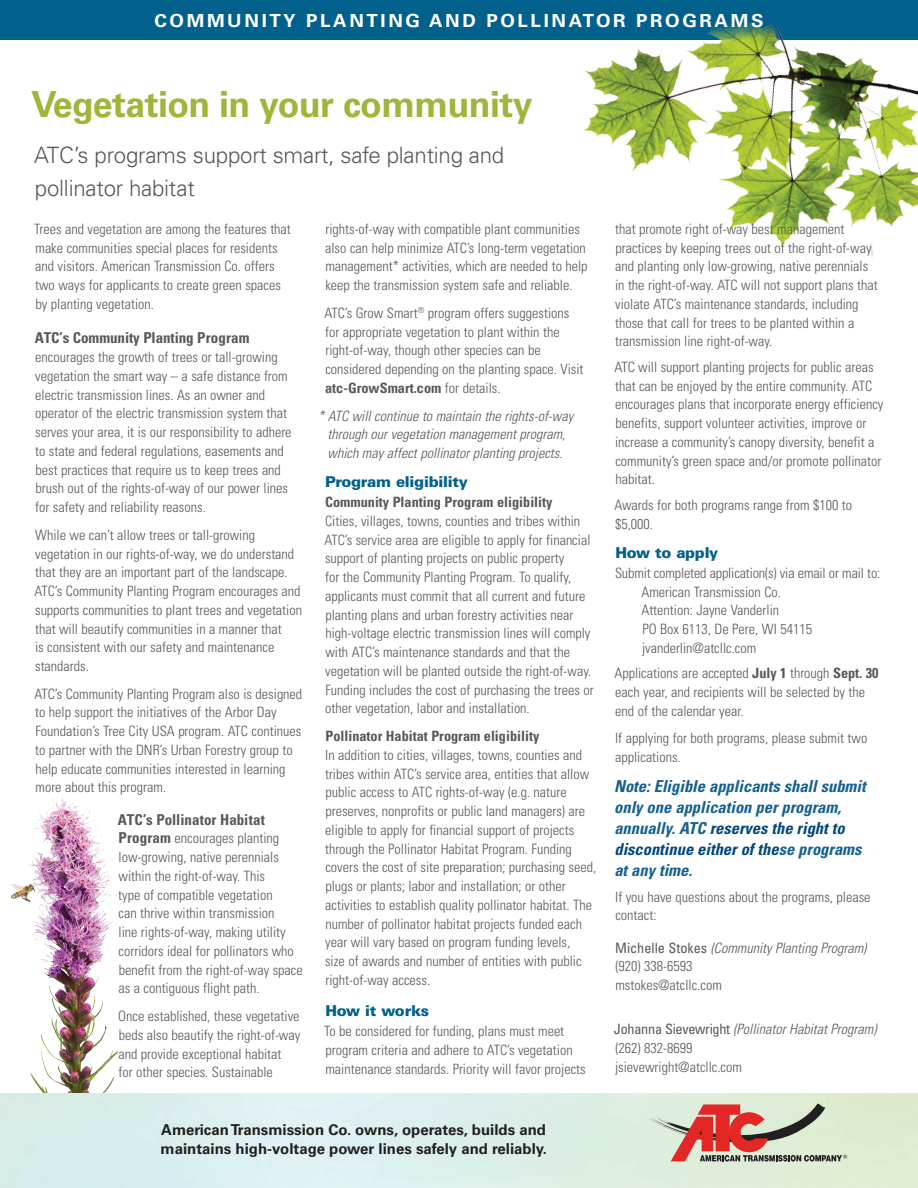
<style>
.page{position:relative;width:918px;height:1188px;background:#fff}
.page>*{position:absolute;margin:0;border:0;box-sizing:border-box;transform-origin:0 0}
.t1{font:700 36px "Univers LT Std";letter-spacing:-.015em;color:#a2b43a}
.t2{font:300 22.5px/33px "Univers LT Std";letter-spacing:-.01em;color:#57585a}
.t3{font:700 18px "Univers LT Std";letter-spacing:.14em;color:#fff;scale:1.04 1}
.t4{font:italic 700 condensed 16.5px/21px "Univers LT Std";color:#156090}
.t5{font:700 15px/19.5px "Univers LT Std";color:#231f20}
.t6{font:700 condensed 15px "Univers LT Std";letter-spacing:-.005em;color:#57585a}
.t7{font:900 15px "Univers LT Std";letter-spacing:-.02em;color:#01618c}
.t8{font:300 condensed 14.25px/18.8px "Univers LT Std";color:#57585a}
.t9{font:italic 300 condensed 14.25px/18.8px "Univers LT Std";color:#57585a;text-align:center}
.t10{font:700 condensed 14.25px "Univers LT Std";color:#57585a}
.s1{font-weight:700;font-size:15px}
.s2{font-weight:700}
.s3{color:#00497b}
.s4{font-weight:400}
.s5{font-style:italic}
</style>
<div class="page">
<img style="left:6px;top:798px;width:112px;height:296px">
<svg style="left:650px;top:1103px;width:197px;height:59px;background:#c8a597"></svg>
<div style="left:0;top:0;width:918px;height:39px;background:#01618c"></div>
<img style="left:573px;top:20px;width:345px;height:238px">
<p class="t3" style="left:154px;top:10px;width:587px">COMMUNITY PLANTING AND POLLINATOR PROGRAMS</p>
<h1 class="t1" style="left:31px;top:83px;width:503px">Vegetation in your community</h1>
<h2 class="t2" style="left:34px;top:139px;width:472px">ATC’s programs support smart, safe planting and pollinator habitat</h2>
<p class="t8" style="left:34px;top:220px;width:258px">Trees and vegetation are among the features that make communities special places for residents and visitors. American Transmission Co. offers two ways for applicants to create green spaces by planting vegetation.</p>
<p class="t6" style="left:35px;top:329px;width:216px">ATC’s Community Planting Program</p>
<p class="t8" style="left:35px;top:348px;width:258px">encourages the growth of trees or tall‑growing vegetation the smart way – a safe distance from electric transmission lines. As an owner and operator of the electric transmission system that serves your area, it is our responsibility to adhere to state and federal regulations, easements and best practices that require us to keep trees and brush out of the rights‑of‑way of our power lines for safety and reliability reasons.</p>
<p class="t8" style="left:34px;top:525px;width:269px">While we can’t allow trees or tall‑growing vegetation in our rights‑of‑way, we do understand that they are an important part of the landscape.<br>ATC’s Community Planting Program encourages and supports communities to plant trees and vegetation that will beautify communities in a manner that<br>is consistent with our safety and maintenance standards.</p>
<p class="t8" style="left:34px;top:684px;width:269px">ATC’s Community Planting Program also is designed to help support the initiatives of the Arbor Day Foundation’s Tree City USA program. ATC continues to partner with the DNR’s Urban Forestry group to help educate communities interested in learning more about this program.</p>
<p class="t6" style="left:118px;top:810px;width:149px">ATC’s Pollinator Habitat</p>
<p class="t8" style="left:118px;top:829px;width:186px"><span class="s1">Program</span> encourages planting low‑growing, native perennials within the right‑of‑way. This<br>type of compatible vegetation<br>can thrive within transmission<br>line rights‑of‑way, making utility corridors ideal for pollinators who benefit from the right‑of‑way space as a contiguous flight path.</p>
<p class="t8" style="left:118px;top:1007px;width:184px">Once established, these vegetative beds also beautify the right‑of‑way and provide exceptional habitat<br>for other species. Sustainable</p>
<p class="t8" style="left:325px;top:220px;width:264px">rights‑of‑way with compatible plant communities also can help minimize ATC’s long‑term vegetation management* activities, which are needed to help keep the transmission system safe and reliable.</p>
<p class="t8" style="left:324px;top:303px;width:261px">ATC’s Grow Smart<sup>®</sup> program offers suggestions for appropriate vegetation to plant within the right‑of‑way, though other species can be considered depending on the planting space. Visit <span class="s2">atc‑GrowSmart.com</span> for details.</p>
<p class="t9" style="left:318px;top:406px;width:257px">* ATC will continue to maintain the rights‑of‑way through our vegetation management program, which may affect pollinator planting projects.</p>
<p class="t7" style="left:325px;top:472px;width:144px">Program eligibility</p>
<p class="t10" style="left:325px;top:493px;width:229px">Community Planting Program eligibility</p>
<p class="t8" style="left:324px;top:512px;width:271px">Cities, villages, towns, counties and tribes within ATC’s service area are eligible to apply for financial support of planting projects on public property<br>for the Community Planting Program. To qualify, applicants must commit that all current and future planting plans and urban forestry activities near high‑voltage electric transmission lines will comply with ATC’s maintenance standards and that the vegetation will be planted outside the right‑of‑way.<br>Funding includes the cost of purchasing the trees or other vegetation, labor and installation.</p>
<p class="t10" style="left:325px;top:727px;width:215px">Pollinator Habitat Program eligibility</p>
<p class="t8" style="left:325px;top:745px;width:273px">In addition to cities, villages, towns, counties and tribes within ATC’s service area, entities that allow public access to ATC rights‑of‑way (e.g. nature preserves, nonprofits or public land managers) are eligible to apply for financial support of projects through the Pollinator Habitat Program. Funding covers the cost of site preparation; purchasing seed, plugs or plants; labor and installation; or other activities to establish quality pollinator habitat. The number of pollinator habitat projects funded each year will vary based on program funding levels,<br>size of awards and number of entities with public right‑of‑way access.</p>
<p class="t7" style="left:325px;top:1001px;width:105px">How it works</p>
<p class="t8" style="left:324px;top:1022px;width:263px">To be considered for funding, plans must meet program criteria and adhere to ATC’s vegetation maintenance standards. Priority will favor projects</p>
<p class="t5" style="left:161px;top:1120px;width:388px">American Transmission Co. owns, operates, builds and maintains high‑voltage power lines safely and reliably.</p>
<p class="t8" style="left:615px;top:220px;width:264px">that promote right of‑way best management practices by keeping trees out of the right‑of‑way and planting only low‑growing, native perennials in the right‑of‑way. ATC will not support plans that violate ATC’s maintenance standards, including those that call for trees to be planted within a transmission line right‑of‑way.</p>
<p class="t8" style="left:614px;top:358px;width:271px">ATC will support planting projects for public areas that can be enjoyed by the entire community. ATC encourages plans that incorporate energy efficiency benefits, support volunteer activities, improve or increase a community’s canopy diversity, benefit a community’s green space and/or promote pollinator habitat.</p>
<p class="t8" style="left:614px;top:496px;width:239px">Awards for both programs range from $100 to $5,000.</p>
<p class="t7" style="left:615px;top:543px;width:104px">How to apply</p>
<p class="t8" style="left:641px;top:563px;width:240px;text-indent:-26px">Submit completed application(s) via email or mail to:<br>American Transmission Co.<br>Attention: Jayne Vanderlin<br>PO Box 6113, De Pere, WI 54115 jvanderlin@atcllc.com</p>
<p class="t8" style="left:614px;top:664px;width:266px">Applications are accepted <span class="s2">July 1</span> through <span class="s2">Sept. 30 </span>each year, and recipients will be selected by the end of the calendar year.</p>
<p class="t8" style="left:615px;top:729px;width:254px">If applying for both programs, please submit two applications.</p>
<p class="t4" style="left:614px;top:776px;width:253px">Note: Eligible applicants shall submit only one application per program, annually. ATC <span class="s3">reserves the right to discontinue either of the</span>se programs at any time.</p>
<p class="t8" style="left:615px;top:887px;width:257px">If you have questions about the programs, please contact:</p>
<p class="t8" style="left:615px;top:938px;width:253px"><span class="s4">Michelle Stokes</span> <span class="s5">(Community Planting Program) </span>(920) 338-6593<br>mstokes@atcllc.com</p>
<p class="t8" style="left:614px;top:1020px;width:264px"><span class="s4">Johanna Sievewright</span> <span class="s5">(Pollinator Habitat Program) </span>(262) 832-8699<br>jsievewright@atcllc.com</p>
</div>
